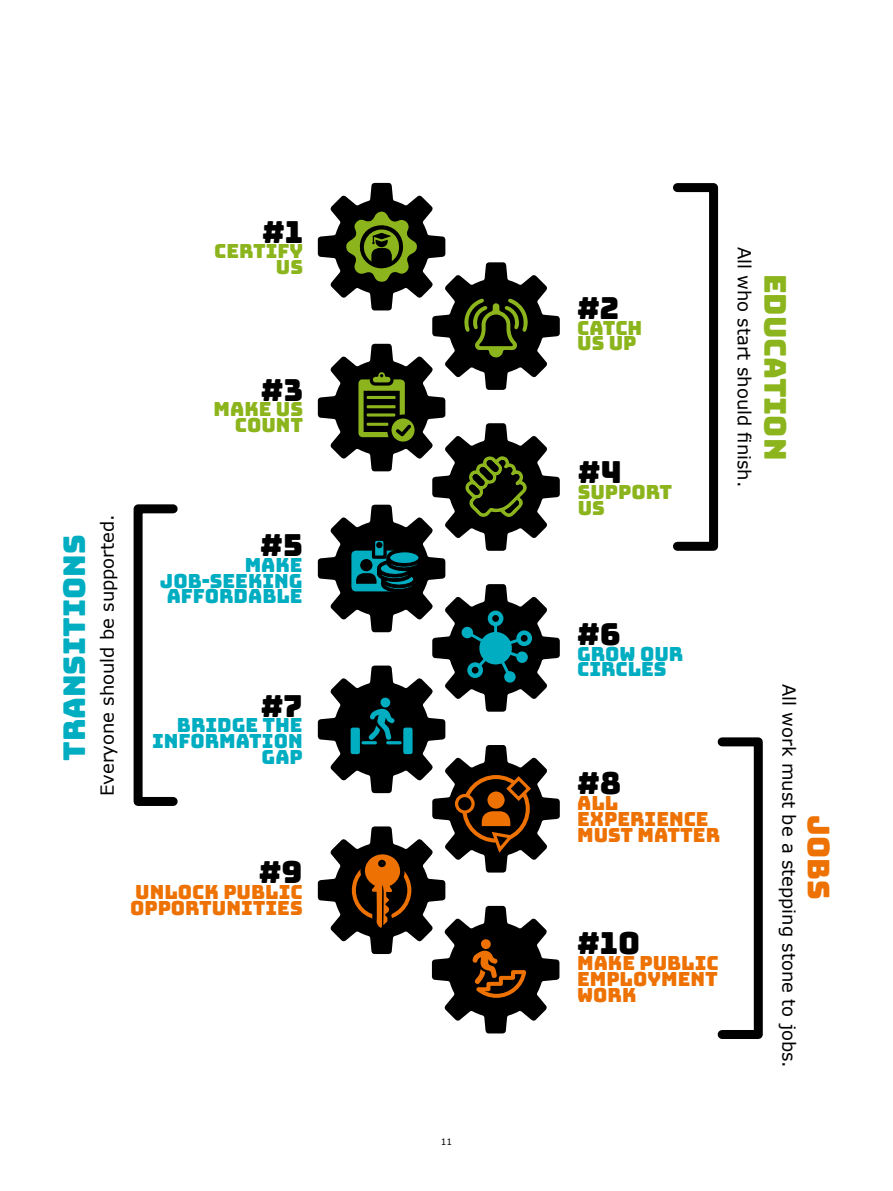
<style>
.page{position:relative;width:893px;height:1191px;background:#fff}
.page>*{position:absolute;margin:0;border:0;box-sizing:border-box;transform-origin:0 0}
.t1{font:30.3px "Bungee";color:#000}
.t2{font:30px "Bungee";color:#00adc1}
.t3{font:30px "Bungee";color:#8cb51d}
.t4{font:30px "Bungee";color:#ee7203}
.t5{font:19.5px/15.8px "Bungee";color:#ee7203}
.t6{font:19.5px/15.8px "Bungee";color:#00adc1;text-align:right}
.t7{font:19.5px/15.8px "Bungee";color:#8cb51d;text-align:right}
.t8{font:18px "Verdana";color:#000}
.t9{font:9px "Verdana";color:#000}
</style>
<div class="page">
<div style="left:673px;top:183px;width:45px;height:368px;border:9px solid #000"></div>
<div style="left:134px;top:504px;width:44px;height:302px;border:9px solid #000"></div>
<div style="left:718px;top:737px;width:45px;height:302px;border:9px solid #000"></div>
<svg style="left:318px;top:183px;width:242px;height:850px"></svg>
<h1 class="t1" style="left:262px;top:214px;width:43px">#1</h1>
<p class="t7" style="left:214px;top:244px;width:91px">CERTIFY<br>US</p>
<h1 class="t1" style="left:261px;top:372px;width:44px">#3</h1>
<p class="t7" style="left:214px;top:402px;width:91px">MAKE US<br>COUNT</p>
<h2 class="t2" style="left:57px;top:761px;width:228px;rotate:-90deg">TRANSITIONS</h2>
<p class="t8" style="left:95px;top:796px;width:283px;rotate:-90deg">Everyone should be supported.</p>
<h1 class="t1" style="left:260px;top:528px;width:44px">#5</h1>
<p class="t6" style="left:160px;top:557px;width:144px">MAKE<br>JOB-SEEKING<br>AFFORDABLE</p>
<h1 class="t1" style="left:261px;top:688px;width:43px">#7</h1>
<p class="t6" style="left:152px;top:717px;width:152px">BRIDGE THE<br>INFORMATION<br>GAP</p>
<h1 class="t1" style="left:259px;top:855px;width:45px">#9</h1>
<p class="t5" style="left:130px;top:884px;width:174px">UNLOCK PUBLIC<br>OPPORTUNITIES</p>
<p class="t9" style="left:441px;top:1135px;width:13px">11</p>
<h1 class="t1" style="left:577px;top:290px;width:44px">#2</h1>
<p class="t7" style="left:577px;top:320px;width:67px;text-align:left">CATCH<br>US UP</p>
<h1 class="t1" style="left:578px;top:455px;width:46px">#4</h1>
<p class="t7" style="left:578px;top:484px;width:96px;text-align:left">SUPPORT<br>US</p>
<p class="t8" style="left:757px;top:246px;width:242px;rotate:90deg">All who start should finish.</p>
<h2 class="t3" style="left:792px;top:274px;width:188px;rotate:90deg">EDUCATION</h2>
<h1 class="t1" style="left:577px;top:616px;width:45px">#6</h1>
<p class="t6" style="left:577px;top:646px;width:108px;text-align:left">GROW OUR<br>CIRCLES</p>
<h1 class="t1" style="left:577px;top:766px;width:46px">#8</h1>
<p class="t5" style="left:577px;top:795px;width:144px">ALL<br>EXPERIENCE<br>MUST MATTER</p>
<h1 class="t1" style="left:577px;top:926px;width:65px">#10</h1>
<p class="t5" style="left:577px;top:955px;width:143px;text-align:justify">MAKE PUBLIC EMPLOYMENT WORK</p>
<p class="t8" style="left:801px;top:684px;width:385px;rotate:90deg">All work must be a stepping stone to jobs.</p>
<h2 class="t4" style="left:836px;top:815px;width:85px;rotate:90deg">JOBS</h2>
</div>
